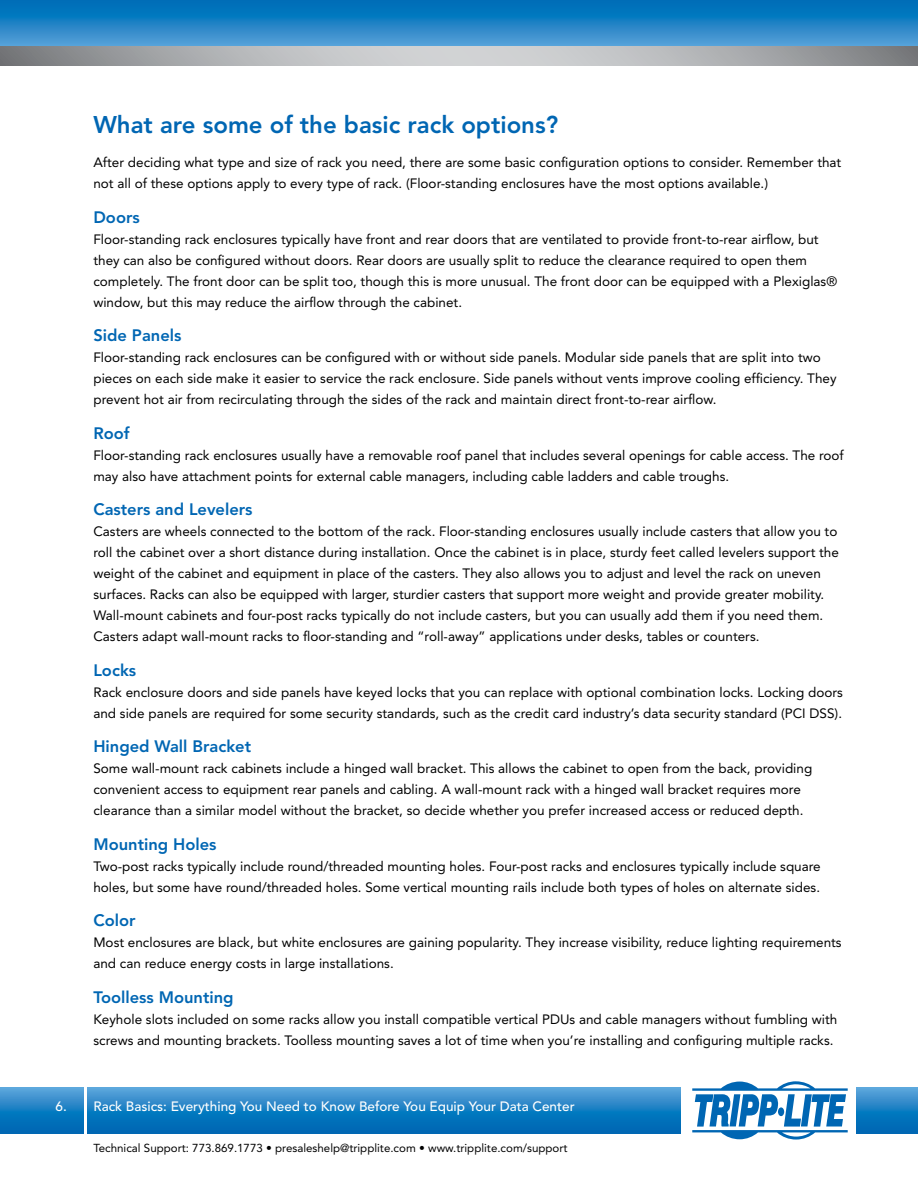
<style>
.page{position:relative;width:918px;height:1188px;background:#fff}
.page>*{position:absolute;margin:0;border:0;box-sizing:border-box;transform-origin:0 0}
.t1{font:800 24px "Avenir";color:#0066b3}
.t2{font:800 16.5px "Avenir";color:#0066b3}
.t3{font:13.5px/21px "Avenir";color:#000}
.t4{font:500 13.5px "Avenir";color:#fff}
.t5{font:11.55px "Avenir";color:#000}
</style>
<div class="page">
<svg style="left:0;top:0;width:918px;height:46px;background:#2083c5"></svg>
<svg style="left:0;top:46px;width:918px;height:20px;background:#aeb0b2"></svg>
<svg style="left:0;top:1088px;width:918px;height:46px;background:#1d80c3"></svg>
<div style="left:681px;top:1067px;width:175px;height:91px;background:#fff"></div>
<svg style="left:692px;top:1081px;width:156px;height:59px"></svg>
<hr style="left:85px;top:1081px;width:2px;height:63px;background:#fff">
<p class="t4" style="left:56px;top:1098px;width:13px">6.</p>
<p class="t1" style="left:93px;top:110px;width:466px">What are some of the basic rack options?</p>
<p class="t3" style="left:93px;top:152px;width:749px">After deciding what type and size of rack you need, there are some basic configuration options to consider. Remember that not all of these options apply to every type of rack. (Floor-standing enclosures have the most options available.)</p>
<p class="t2" style="left:93px;top:207px;width:48px">Doors</p>
<p class="t3" style="left:93px;top:229px;width:745px">Floor-standing rack enclosures typically have front and rear doors that are ventilated to provide front-to-rear airflow, but they can also be configured without doors. Rear doors are usually split to reduce the clearance required to open them completely. The front door can be split too, though this is more unusual. The front door can be equipped with a Plexiglas® window, but this may reduce the airflow through the cabinet.</p>
<p class="t2" style="left:93px;top:326px;width:90px">Side Panels</p>
<p class="t3" style="left:93px;top:347px;width:745px">Floor-standing rack enclosures can be configured with or without side panels. Modular side panels that are split into two pieces on each side make it easier to service the rack enclosure. Side panels without vents improve cooling efficiency. They prevent hot air from recirculating through the sides of the rack and maintain direct front-to-rear airflow.</p>
<p class="t2" style="left:93px;top:423px;width:38px">Roof</p>
<p class="t3" style="left:93px;top:445px;width:752px">Floor-standing rack enclosures usually have a removable roof panel that includes several openings for cable access. The roof may also have attachment points for external cable managers, including cable ladders and cable troughs.</p>
<p class="t2" style="left:93px;top:500px;width:161px">Casters and Levelers</p>
<p class="t3" style="left:93px;top:521px;width:747px">Casters are wheels connected to the bottom of the rack. Floor-standing enclosures usually include casters that allow you to roll the cabinet over a short distance during installation. Once the cabinet is in place, sturdy feet called levelers support the weight of the cabinet and equipment in place of the casters. They also allows you to adjust and level the rack on uneven surfaces. Racks can also be equipped with larger, sturdier casters that support more weight and provide greater mobility.<br>Wall-mount cabinets and four-post racks typically do not include casters, but you can usually add them if you need them.<br>Casters adapt wall-mount racks to floor-standing and “roll-away” applications under desks, tables or counters.</p>
<p class="t2" style="left:93px;top:660px;width:44px">Locks</p>
<p class="t3" style="left:93px;top:682px;width:751px">Rack enclosure doors and side panels have keyed locks that you can replace with optional combination locks. Locking doors and side panels are required for some security standards, such as the credit card industry’s data security standard (PCI DSS).</p>
<p class="t2" style="left:93px;top:737px;width:159px">Hinged Wall Bracket</p>
<p class="t3" style="left:93px;top:758px;width:720px">Some wall-mount rack cabinets include a hinged wall bracket. This allows the cabinet to open from the back, providing convenient access to equipment rear panels and cabling. A wall-mount rack with a hinged wall bracket requires more clearance than a similar model without the bracket, so decide whether you prefer increased access or reduced depth.</p>
<p class="t2" style="left:93px;top:834px;width:125px">Mounting Holes</p>
<p class="t3" style="left:93px;top:856px;width:729px">Two-post racks typically include round/threaded mounting holes. Four-post racks and enclosures typically include square holes, but some have round/threaded holes. Some vertical mounting rails include both types of holes on alternate sides.</p>
<p class="t2" style="left:93px;top:911px;width:44px">Color</p>
<p class="t3" style="left:93px;top:932px;width:750px">Most enclosures are black, but white enclosures are gaining popularity. They increase visibility, reduce lighting requirements and can reduce energy costs in large installations.</p>
<p class="t2" style="left:93px;top:987px;width:142px">Toolless Mounting</p>
<p class="t3" style="left:93px;top:1009px;width:746px">Keyhole slots included on some racks allow you install compatible vertical PDUs and cable managers without fumbling with screws and mounting brackets. Toolless mounting saves a lot of time when you’re installing and configuring multiple racks.</p>
<p class="t4" style="left:93px;top:1098px;width:483px">Rack Basics: Everything You Need to Know Before You Equip Your Data Center</p>
<p class="t5" style="left:93px;top:1141px;width:476px">Technical Support: 773.869.1773 • presaleshelp@tripplite.com • www.tripplite.com/support</p>
</div>
